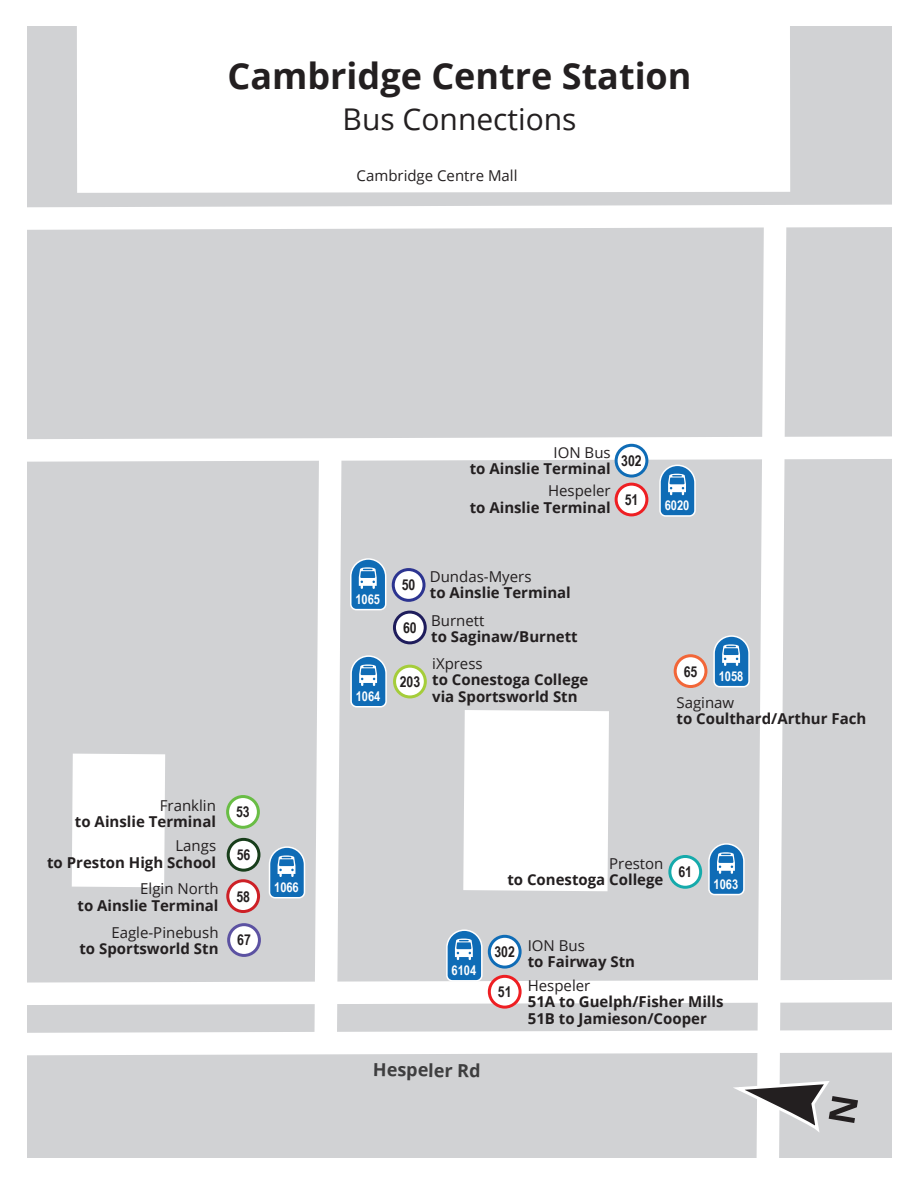
<style>
.page{position:relative;width:918px;height:1188px;background:#d1d2d4}
.page>*{position:absolute;margin:0;border:0;box-sizing:border-box;transform-origin:0 0}
.t1{font:700 36px "Open Sans";color:#231f20}
.t2{font:30px "Open Sans";color:#231f20}
.t3{font:700 18px "Open Sans";color:#3e3e3f}
.t4{font:700 15px/16.5px "Open Sans";color:#231f20}
.t5{font:15px "Open Sans";color:#231f20}
.t6{font:700 15px "Arial Narrow";color:#231f20}
.t7{font:700 13.5px "Arial Narrow";color:#fff}
</style>
<div class="page">
<svg style="left:29px;top:436px;width:863px;height:38px"></svg>
<svg style="left:27px;top:204px;width:865px;height:26px;background:#f8f8f9"></svg>
<svg style="left:29px;top:974px;width:863px;height:35px"></svg>
<svg style="left:27px;top:1030px;width:865px;height:26px;background:#f8f8f9"></svg>
<svg style="left:27px;top:439px;width:2px;height:566px"></svg>
<svg style="left:745px;top:204px;width:53px;height:955px"></svg>
<div style="left:72px;top:754px;width:93px;height:133px;background:#fff"></div>
<div style="left:77px;top:26px;width:713px;height:167px;background:#fff"></div>
<div style="left:463px;top:710px;width:146px;height:181px;background:#fff"></div>
<svg style="left:713px;top:636px;width:38px;height:52px;background:#5a98c9"></svg>
<div style="left:394px;top:612px;width:31px;height:31px;background:#fff;border-radius:50%"></div>
<div style="left:393px;top:611px;width:34px;height:33px;border:3px solid #1f1d5c;border-radius:50%"></div>
<div style="left:675px;top:656px;width:31px;height:31px;background:#fff;border-radius:50%"></div>
<div style="left:674px;top:654px;width:33px;height:34px;border:3px solid #f26638;border-radius:50%"></div>
<div style="left:229px;top:925px;width:30px;height:30px;background:#fff;border-radius:50%"></div>
<div style="left:227px;top:923px;width:34px;height:34px;border:3px solid #5c52a2;border-radius:50%"></div>
<div style="left:228px;top:881px;width:31px;height:31px;background:#fff;border-radius:50%"></div>
<div style="left:226px;top:879px;width:34px;height:34px;border:3px solid #cd2026;border-radius:50%"></div>
<div style="left:228px;top:797px;width:30px;height:30px;background:#fff;border-radius:50%"></div>
<div style="left:226px;top:795px;width:34px;height:34px;border:3px solid #69bd45;border-radius:50%"></div>
<div style="left:395px;top:666px;width:30px;height:31px;background:#fff;border-radius:50%"></div>
<div style="left:393px;top:665px;width:34px;height:33px;border:3px solid #a5cd3a;border-radius:50%"></div>
<svg style="left:268px;top:436px;width:120px;height:620px"></svg>
<div style="left:228px;top:839px;width:31px;height:31px;background:#fff;border-radius:50%"></div>
<div style="left:227px;top:838px;width:33px;height:34px;border:3px solid #183e1b;border-radius:50%"></div>
<svg style="left:659px;top:465px;width:37px;height:52px;background:#5796c9"></svg>
<div style="left:616px;top:445px;width:31px;height:31px;background:#fff;border-radius:50%"></div>
<div style="left:615px;top:444px;width:33px;height:34px;border:3px solid #0f6cb6;border-radius:50%"></div>
<div style="left:616px;top:484px;width:31px;height:31px;background:#fff;border-radius:50%"></div>
<div style="left:615px;top:483px;width:33px;height:33px;border:3px solid #ee1f23;border-radius:50%"></div>
<svg style="left:445px;top:930px;width:38px;height:52px;background:#5a98c9"></svg>
<div style="left:489px;top:936px;width:31px;height:31px;background:#fff;border-radius:50%"></div>
<div style="left:488px;top:935px;width:34px;height:34px;border:3px solid #0f6cb6;border-radius:50%"></div>
<div style="left:489px;top:976px;width:31px;height:31px;background:#fff;border-radius:50%"></div>
<div style="left:488px;top:975px;width:34px;height:34px;border:3px solid #ee1f23;border-radius:50%"></div>
<svg style="left:708px;top:844px;width:37px;height:52px;background:#5796c8"></svg>
<div style="left:393px;top:570px;width:31px;height:30px;background:#fff;border-radius:50%"></div>
<div style="left:392px;top:568px;width:34px;height:34px;border:3px solid #2c3490;border-radius:50%"></div>
<div style="left:670px;top:856px;width:31px;height:31px;background:#fff;border-radius:50%"></div>
<div style="left:668px;top:855px;width:34px;height:34px;border:3px solid #15aaab;border-radius:50%"></div>
<svg style="left:736px;top:1079px;width:122px;height:54px"></svg>
<div style="left:0;top:0;width:918px;height:26px;background:#fff"></div>
<div style="left:892px;top:0;width:26px;height:1188px;background:#fff"></div>
<div style="left:0;top:1159px;width:918px;height:29px;background:#fff"></div>
<div style="left:0;top:0;width:27px;height:1188px;background:#fff"></div>
<h1 class="t1" style="left:227px;top:51px;width:466px">Cambridge Centre Station</h1>
<h2 class="t2" style="left:343px;top:98px;width:235px">Bus Connections</h2>
<p class="t5" style="left:357px;top:166px;width:162px">Cambridge Centre Mall</p>
<p class="t5" style="left:160px;top:795px;width:58px">Franklin</p>
<p class="t4" style="left:75px;top:813px;width:143px">to Ainslie Terminal</p>
<p class="t5" style="left:175px;top:836px;width:42px">Langs</p>
<p class="t4" style="left:47px;top:854px;width:171px">to Preston High School</p>
<p class="t5" style="left:140px;top:879px;width:80px">Elgin North</p>
<p class="t4" style="left:78px;top:897px;width:143px">to Ainslie Terminal</p>
<p class="t5" style="left:111px;top:922px;width:109px">Eagle-Pinebush</p>
<p class="t4" style="left:79px;top:940px;width:141px">to Sportsworld Stn</p>
<p class="t6" style="left:236px;top:801px;width:15px">53</p>
<p class="t6" style="left:237px;top:844px;width:15px">56</p>
<p class="t6" style="left:236px;top:885px;width:15px">58</p>
<p class="t6" style="left:237px;top:929px;width:15px">67</p>
<p class="t7" style="left:274px;top:877px;width:26px">1066</p>
<p class="t5" style="left:554px;top:442px;width:59px">ION Bus</p>
<p class="t4" style="left:470px;top:460px;width:142px">to Ainslie Terminal</p>
<p class="t5" style="left:548px;top:481px;width:64px">Hespeler</p>
<p class="t4" style="left:470px;top:499px;width:142px">to Ainslie Terminal</p>
<p class="t6" style="left:621px;top:449px;width:22px">302</p>
<p class="t6" style="left:625px;top:488px;width:15px">51</p>
<p class="t7" style="left:355px;top:589px;width:26px">1065</p>
<p class="t7" style="left:356px;top:686px;width:26px">1064</p>
<p class="t6" style="left:402px;top:574px;width:15px">50</p>
<p class="t6" style="left:403px;top:616px;width:15px">60</p>
<p class="t6" style="left:400px;top:670px;width:22px">203</p>
<p class="t5" style="left:430px;top:566px;width:103px">Dundas-Myers</p>
<p class="t4" style="left:430px;top:584px;width:143px">to Ainslie Terminal</p>
<p class="t5" style="left:431px;top:610px;width:55px">Burnett</p>
<p class="t4" style="left:431px;top:628px;width:148px">to Saginaw/Burnett</p>
<p class="t5" style="left:432px;top:653px;width:52px">iXpress</p>
<p class="t4" style="left:432px;top:671px;width:158px">to Conestoga College via Sportsworld Stn</p>
<p class="t7" style="left:665px;top:495px;width:26px">6020</p>
<p class="t6" style="left:684px;top:660px;width:15px">65</p>
<p class="t7" style="left:719px;top:666px;width:26px">1058</p>
<p class="t5" style="left:677px;top:692px;width:59px">Saginaw</p>
<p class="t4" style="left:677px;top:710px;width:191px">to Coulthard/Arthur Fach</p>
<p class="t5" style="left:609px;top:853px;width:56px">Preston</p>
<p class="t4" style="left:507px;top:871px;width:158px">to Conestoga College</p>
<p class="t6" style="left:678px;top:861px;width:15px">61</p>
<p class="t7" style="left:714px;top:874px;width:26px">1063</p>
<p class="t7" style="left:452px;top:960px;width:26px">6104</p>
<p class="t6" style="left:494px;top:940px;width:22px">302</p>
<p class="t6" style="left:498px;top:981px;width:15px">51</p>
<p class="t5" style="left:528px;top:935px;width:59px">ION Bus</p>
<p class="t4" style="left:528px;top:953px;width:109px">to Fairway Stn</p>
<p class="t5" style="left:528px;top:975px;width:64px">Hespeler</p>
<p class="t4" style="left:528px;top:993px;width:197px">51A to Guelph/Fisher Mills<br>51B to Jamieson/Cooper</p>
<p class="t3" style="left:373px;top:1056px;width:109px;rotate:1deg">Hespeler Rd</p>
</div>
